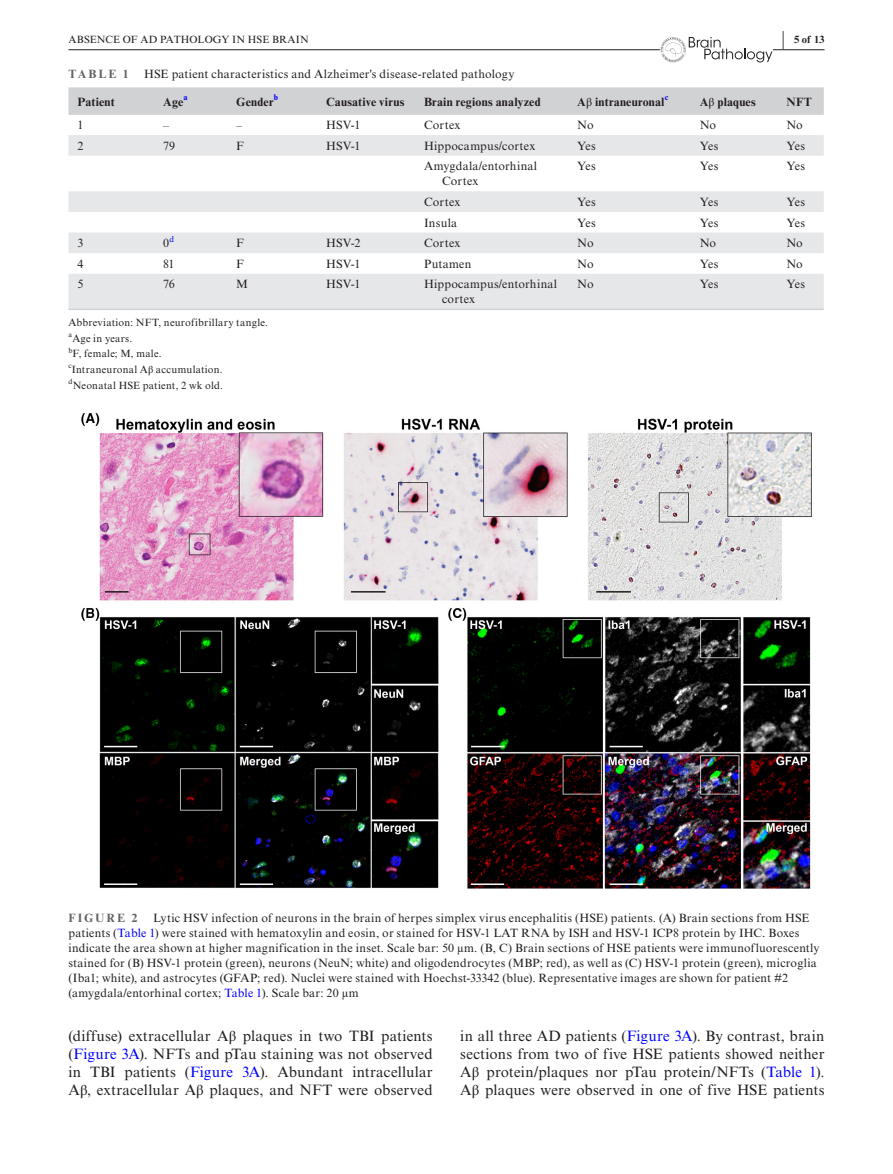
<style>
.page{position:relative;width:893px;height:1174px;background:#fff}
.page>*{position:absolute;margin:0;border:0;box-sizing:border-box;transform-origin:0 0}
.t1{font:15px/18px "Times New Roman MT Std";letter-spacing:.01em;color:#231f20;text-align:justify}
.t2{font:12px/15px "Times New Roman MT Std";letter-spacing:.02em;color:#231f20}
.t3{font:700 12px "Times New Roman MT Std";letter-spacing:.02em;color:#231f20}
.t4{font:700 12px "Times New Roman MT Std";letter-spacing:.165em;color:#636366}
.t5{font:10.5px "Times New Roman MT Std";letter-spacing:.025em;color:#231f20}
.t6{font:700 10.5px "Times New Roman MT Std";color:#231f20}
.t7{font:700 8.4px "Times New Roman MT Std";color:#00f}
.t8{font:7.35px "Times New Roman MT Std";color:#231f20}
.s1{font-size:20.25px}
.s2{font-family:"STIX";font-weight:400}
.s3{font-family:"STIX"}
.s4{color:#00f}
.s5{font-family:"Times New Roman"}
</style>
<div class="page">
<hr style="left:68px;top:49px;width:756px;height:1px;background:#231f20">
<svg style="left:660px;top:37px;width:112px;height:25px"></svg>
<div style="left:68px;top:87px;width:756px;height:28px;background:#d1d2d4"></div>
<svg style="left:68px;top:135px;width:756px;height:174px;fill:#e6e7e9"></svg>
<hr style="left:68px;top:309px;width:86px;height:1px;background:#d1d2d4">
<hr style="left:154px;top:309px;width:73px;height:1px;background:#d1d2d4">
<hr style="left:227px;top:309px;width:90px;height:1px;background:#d1d2d4">
<hr style="left:317px;top:309px;width:98px;height:1px;background:#d1d2d4">
<hr style="left:415px;top:309px;width:153px;height:1px;background:#d1d2d4">
<hr style="left:568px;top:309px;width:123px;height:1px;background:#d1d2d4">
<hr style="left:691px;top:309px;width:86px;height:1px;background:#d1d2d4">
<hr style="left:777px;top:309px;width:47px;height:1px;background:#d1d2d4">
<img style="left:81px;top:413px;width:731px;height:476px">
<p class="t5" style="left:68px;top:33px;width:242px">ABSENCE OF AD PATHOLOGY IN HSE BRAIN</p>
<p class="t6" style="left:782px;top:33px;width:43px"><span class="s1">|</span> 5 of 13</p>
<p class="t4" style="left:68px;top:66px;width:62px">TABLE 1</p>
<p class="t2" style="left:144px;top:66px;width:372px">HSE patient characteristics and Alzheimer's disease-related pathology</p>
<p class="t3" style="left:77px;top:94px;width:39px">Patient</p>
<p class="t3" style="left:163px;top:94px;width:22px">Age</p>
<p class="t7" style="left:183px;top:92px;width:6px">a</p>
<p class="t3" style="left:236px;top:94px;width:39px">Gender</p>
<p class="t7" style="left:274px;top:92px;width:6px">b</p>
<p class="t3" style="left:326px;top:94px;width:80px">Causative virus</p>
<p class="t3" style="left:424px;top:94px;width:118px">Brain regions analyzed</p>
<p class="t3" style="left:577px;top:94px;width:89px">A<span class="s2">β</span> intraneuronal</p>
<p class="t7" style="left:665px;top:92px;width:5px">c</p>
<p class="t3" style="left:700px;top:94px;width:57px">A<span class="s2">β</span> plaques</p>
<p class="t3" style="left:786px;top:94px;width:27px">NFT</p>
<p class="t2" style="left:77px;top:117px;width:7px">1</p>
<p class="t2" style="left:163px;top:117px;width:7px">–</p>
<p class="t2" style="left:236px;top:117px;width:7px">–</p>
<p class="t2" style="left:326px;top:117px;width:36px">HSV-1</p>
<p class="t2" style="left:424px;top:117px;width:38px">Cortex</p>
<p class="t2" style="left:577px;top:117px;width:18px">No</p>
<p class="t2" style="left:700px;top:117px;width:18px">No</p>
<p class="t2" style="left:786px;top:117px;width:18px">No</p>
<p class="t2" style="left:77px;top:138px;width:7px">2</p>
<p class="t2" style="left:163px;top:138px;width:13px">79</p>
<p class="t2" style="left:236px;top:138px;width:10px">F</p>
<p class="t2" style="left:326px;top:138px;width:36px">HSV-1</p>
<p class="t2" style="left:424px;top:138px;width:113px">Hippocampus/cortex</p>
<p class="t2" style="left:577px;top:138px;width:20px">Yes</p>
<p class="t2" style="left:700px;top:138px;width:20px">Yes</p>
<p class="t2" style="left:786px;top:138px;width:20px">Yes</p>
<p class="t2" style="left:442px;top:159px;width:97px;text-indent:-18px">Amygdala/entorhinal<br>Cortex</p>
<p class="t2" style="left:577px;top:159px;width:20px">Yes</p>
<p class="t2" style="left:700px;top:159px;width:20px">Yes</p>
<p class="t2" style="left:786px;top:159px;width:20px">Yes</p>
<p class="t2" style="left:424px;top:194px;width:38px">Cortex</p>
<p class="t2" style="left:577px;top:194px;width:20px">Yes</p>
<p class="t2" style="left:700px;top:194px;width:20px">Yes</p>
<p class="t2" style="left:786px;top:194px;width:20px">Yes</p>
<p class="t2" style="left:424px;top:215px;width:35px">Insula</p>
<p class="t2" style="left:577px;top:215px;width:20px">Yes</p>
<p class="t2" style="left:700px;top:215px;width:20px">Yes</p>
<p class="t2" style="left:786px;top:215px;width:20px">Yes</p>
<p class="t2" style="left:77px;top:235px;width:7px">3</p>
<p class="t2" style="left:163px;top:235px;width:13px">0<sup>d</sup></p>
<p class="t2" style="left:236px;top:236px;width:10px">F</p>
<p class="t2" style="left:326px;top:236px;width:36px">HSV-2</p>
<p class="t2" style="left:424px;top:236px;width:38px">Cortex</p>
<p class="t2" style="left:577px;top:236px;width:18px">No</p>
<p class="t2" style="left:700px;top:236px;width:18px">No</p>
<p class="t2" style="left:786px;top:236px;width:18px">No</p>
<p class="t2" style="left:77px;top:256px;width:7px">4</p>
<p class="t2" style="left:163px;top:256px;width:13px">81</p>
<p class="t2" style="left:236px;top:256px;width:10px">F</p>
<p class="t2" style="left:326px;top:256px;width:36px">HSV-1</p>
<p class="t2" style="left:424px;top:256px;width:49px">Putamen</p>
<p class="t2" style="left:577px;top:256px;width:18px">No</p>
<p class="t2" style="left:700px;top:256px;width:20px">Yes</p>
<p class="t2" style="left:786px;top:256px;width:18px">No</p>
<p class="t2" style="left:77px;top:277px;width:7px">5</p>
<p class="t2" style="left:163px;top:277px;width:13px">76</p>
<p class="t2" style="left:236px;top:277px;width:13px">M</p>
<p class="t2" style="left:326px;top:277px;width:36px">HSV-1</p>
<p class="t2" style="left:442px;top:277px;width:117px;text-indent:-18px">Hippocampus/entorhinal cortex</p>
<p class="t2" style="left:577px;top:277px;width:18px">No</p>
<p class="t2" style="left:700px;top:277px;width:20px">Yes</p>
<p class="t2" style="left:786px;top:277px;width:20px">Yes</p>
<p class="t5" style="left:68px;top:316px;width:201px">Abbreviation: NFT, neurofibrillary tangle.</p>
<p class="t8" style="left:68px;top:330px;width:5px">a</p>
<p class="t5" style="left:72px;top:332px;width:61px">Age in years.</p>
<p class="t8" style="left:68px;top:346px;width:6px">b</p>
<p class="t5" style="left:73px;top:348px;width:91px">F, female; M, male.</p>
<p class="t8" style="left:68px;top:362px;width:5px">c</p>
<p class="t5" style="left:72px;top:363px;width:152px">Intraneuronal A<span class="s3">β</span> accumulation.</p>
<p class="t8" style="left:68px;top:377px;width:6px">d</p>
<p class="t5" style="left:73px;top:379px;width:152px">Neonatal HSE patient, 2 wk old.</p>
<p class="t2" style="left:68px;top:910px;width:753px;text-indent:85px">Lytic HSV infection of neurons in the brain of herpes simplex virus encephalitis (HSE) patients. (A) Brain sections from HSE patients (<span class="s4">Table 1</span>) were stained with hematoxylin and eosin, or stained for HSV-1 LAT RNA by ISH and HSV-1 ICP8 protein by IHC. Boxes indicate the area shown at higher magnification in the inset. Scale bar: 50 <span class="s5">µ</span>m. (B, C) Brain sections of HSE patients were immunofluorescently stained for (B) HSV-1 protein (green), neurons (NeuN; white) and oligodendrocytes (MBP; red), as well as (C) HSV-1 protein (green), microglia (Iba1; white), and astrocytes (GFAP; red). Nuclei were stained with Hoechst-33342 (blue). Representative images are shown for patient #2 (amygdala/entorhinal cortex; <span class="s4">Table 1</span>). Scale bar: 20 <span class="s5">µ</span>m</p>
<p class="t4" style="left:68px;top:910px;width:71px">FIGURE 2</p>
<p class="t1" style="left:68px;top:1027px;width:366px">(diffuse) extracellular A<span class="s3">β</span> plaques in two TBI patients (<span class="s4">Figure 3A</span>). NFTs and pTau staining was not observed in TBI patients (<span class="s4">Figure 3A</span>). Abundant intracellular A<span class="s3">β</span>, extracellular A<span class="s3">β</span> plaques, and NFT were observed</p>
<p class="t1" style="left:460px;top:1027px;width:366px">in all three AD patients (<span class="s4">Figure 3A</span>). By contrast, brain sections from two of five HSE patients showed neither A<span class="s3">β</span> protein/plaques nor pTau protein/NFTs (<span class="s4">Table 1</span>).<br>A<span class="s3">β</span> plaques were observed in one of five HSE patients</p>
</div>
